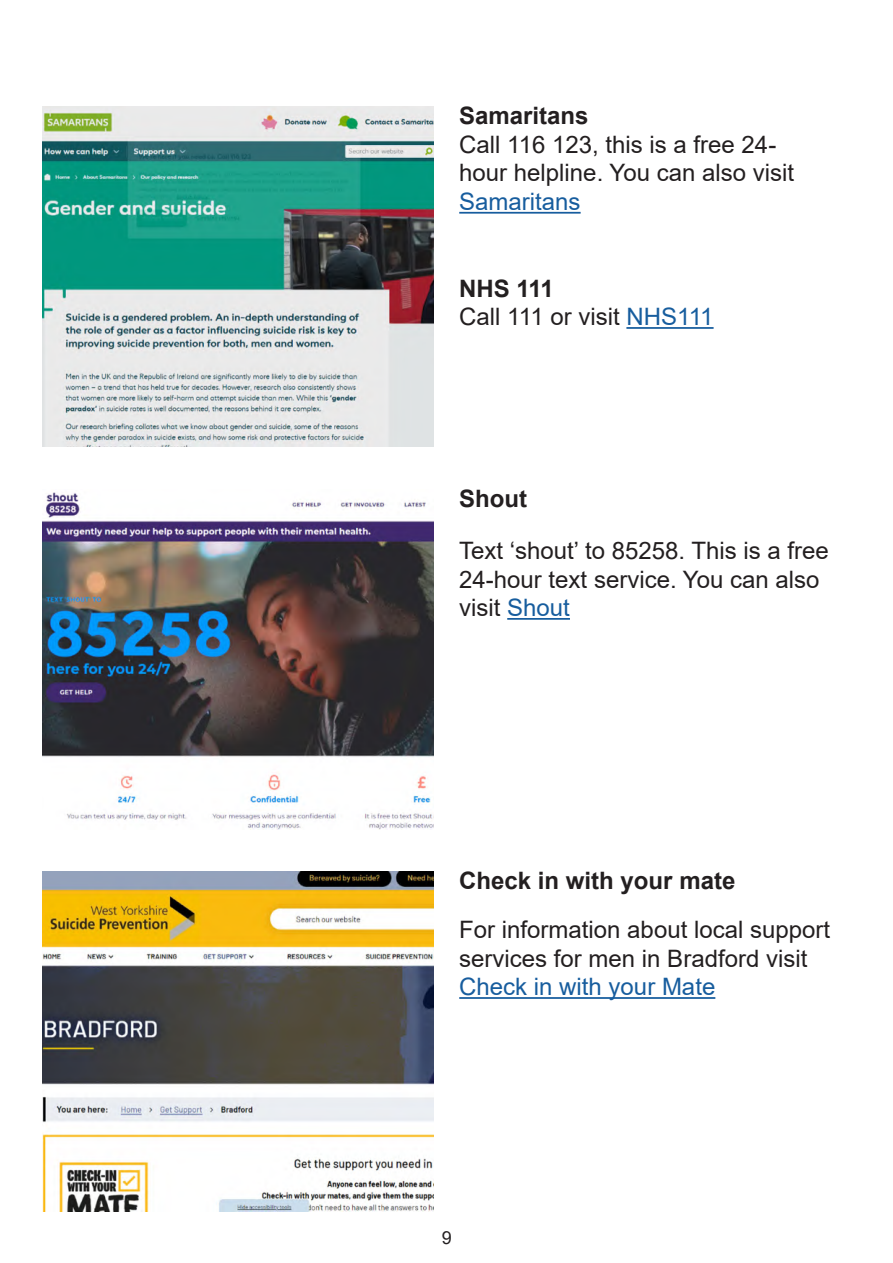
<style>
.page{position:relative;width:893px;height:1263px;background:#fff}
.page>*{position:absolute;margin:0;border:0;box-sizing:border-box;transform-origin:0 0}
.t1{font:24px/28.8px "Arial";color:#231f20}
.t2{font:700 24px "Arial";color:#231f20}
.t3{font:24px "Arial";color:#175d9e}
.t4{font:18px "Arial";color:#231f20}
.s1{color:#175d9e}
</style>
<div class="page">
<hr style="left:507px;top:618px;width:63px;height:2px;background:#175d9e">
<img style="left:43px;top:106px;width:391px;height:340px">
<hr style="left:459px;top:997px;width:256px;height:2px;background:#175d9e">
<img style="left:43px;top:492px;width:391px;height:337px">
<img style="left:43px;top:872px;width:391px;height:340px">
<hr style="left:459px;top:212px;width:122px;height:2px;background:#175d9e">
<hr style="left:626px;top:327px;width:88px;height:2px;background:#175d9e">
<p class="t2" style="left:459px;top:98px;width:131px">Samaritans</p>
<p class="t1" style="left:459px;top:130px;width:336px">Call 116 123, this is a free 24- hour helpline. You can also visit</p>
<p class="t3" style="left:459px;top:185px;width:123px">Samaritans</p>
<p class="t2" style="left:459px;top:271px;width:96px">NHS 111</p>
<p class="t1" style="left:459px;top:302px;width:256px">Call 111 or visit <span class="s1">NHS111</span></p>
<p class="t2" style="left:459px;top:481px;width:69px">Shout</p>
<p class="t1" style="left:459px;top:536px;width:371px">Text ‘shout’ to 85258. This is a free<br>24-hour text service. You can also visit <span class="s1">Shout</span></p>
<p class="t2" style="left:459px;top:864px;width:278px">Check in with your mate</p>
<p class="t1" style="left:459px;top:915px;width:372px">For information about local support services for men in Bradford visit<br><span class="s1">Check in with your Mate</span></p>
<p class="t4" style="left:442px;top:1225px;width:12px">9</p>
</div>
